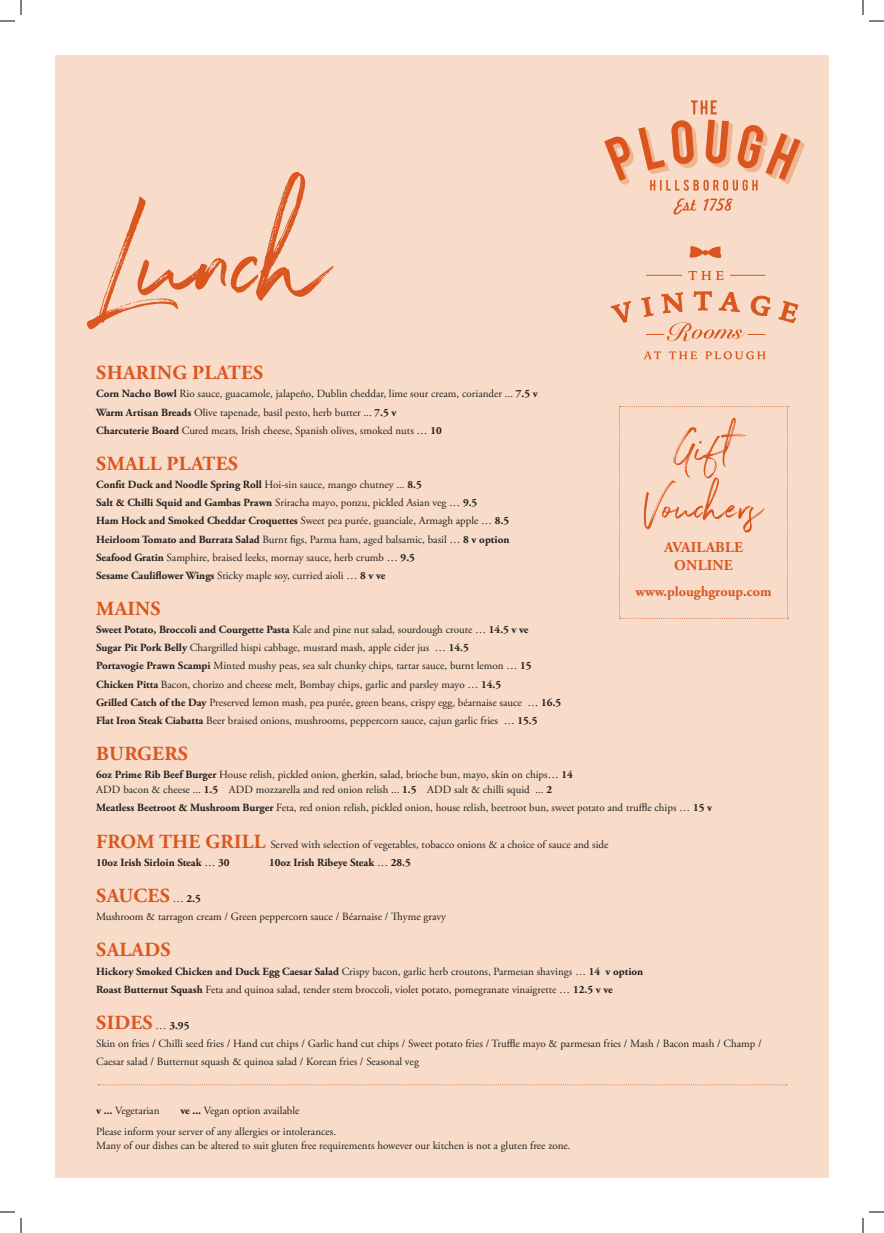
<style>
.page{position:relative;width:884px;height:1233px;background:#fff}
.page>*{position:absolute;margin:0;border:0;box-sizing:border-box;transform-origin:0 0}
.t1{font:700 20px "Adobe Garamond Pro";letter-spacing:.015em;color:#da561e}
.t2{font:700 15px "Adobe Garamond Pro";letter-spacing:.015em;color:#da561e}
.t3{font:700 14.2px "Adobe Garamond Pro";color:#da561e}
.t4{font:11px/18.1px "Adobe Garamond Pro";color:#231f20}
.t5{font:700 11px "Adobe Garamond Pro";color:#231f20}
.s1{font-weight:700}
.s2{font-weight:400}
.s3{font-weight:700;font-size:20px;color:#da561e}
.s4{font-weight:400;font-size:11px;color:#231f20}
.s5{font-size:11px;color:#231f20}
</style>
<div class="page">
<div style="left:55px;top:55px;width:774px;height:1123px;background:#f8dcc9"></div>
<svg style="left:643px;top:351px;width:123px;height:8px"></svg>
<hr style="left:730px;top:275px;width:35px;height:1px;background:#da561e">
<hr style="left:646px;top:275px;width:36px;height:1px;background:#da561e">
<svg style="left:688px;top:271px;width:36px;height:9px"></svg>
<svg style="left:610px;top:291px;width:188px;height:50px"></svg>
<svg style="left:689px;top:246px;width:33px;height:12px"></svg>
<svg style="left:691px;top:100px;width:26px;height:14px"></svg>
<svg style="left:604px;top:120px;width:201px;height:71px"></svg>
<svg style="left:673px;top:198px;width:60px;height:17px"></svg>
<svg style="left:98px;top:1084px;width:689px;height:1px"></svg>
<svg style="left:619px;top:406px;width:169px;height:213px"></svg>
<svg style="left:87px;top:172px;width:246px;height:157px"></svg>
<svg style="left:0;top:1211px;width:15px;height:1px"></svg>
<svg style="left:869px;top:1211px;width:15px;height:1px"></svg>
<svg style="left:0;top:0;width:22px;height:22px"></svg>
<svg style="left:20px;top:1218px;width:2px;height:15px"></svg>
<svg style="left:862px;top:0;width:22px;height:22px"></svg>
<svg style="left:862px;top:1218px;width:2px;height:15px"></svg>
<p class="t1" style="left:96px;top:361px;width:169px">SHARING PLATES</p>
<p class="t4" style="left:96px;top:385px;width:443px"><span class="s1">Corn Nacho Bowl</span> Rio sauce, guacamole, jalapeño, Dublin cheddar, lime sour cream, coriander ... <span class="s1">7.5 v</span></p>
<p class="t4" style="left:96px;top:403px;width:302px"><span class="s1">Warm Artisan Breads</span> Olive tapenade, basil pesto, herb butter ... <span class="s1">7.5 v</span></p>
<p class="t4" style="left:96px;top:421px;width:347px"><span class="s1">Charcuterie Board</span> Cured meats, Irish cheese, Spanish olives, smoked nuts … <span class="s1">10</span></p>
<p class="t1" style="left:96px;top:452px;width:143px">SMALL PLATES</p>
<p class="t5" style="left:96px;top:478px;width:327px">Confit Duck and Noodle Spring Roll <span class="s2">Hoi-sin sauce, mango chutney ...</span> 8.5</p>
<p class="t4" style="left:96px;top:494px;width:383px"><span class="s1">Salt &amp; Chilli Squid and Gambas Prawn</span> Sriracha mayo, ponzu, pickled Asian veg … <span class="s1">9.5</span></p>
<p class="t5" style="left:96px;top:514px;width:415px">Ham Hock and Smoked Cheddar Croquettes <span class="s2">Sweet pea purée, guanciale, Armagh apple …</span> 8.5</p>
<p class="t4" style="left:96px;top:530px;width:415px"><span class="s1">Heirloom Tomato and Burrata Salad</span> Burnt figs, Parma ham, aged balsamic, basil … <span class="s1">8 v option</span></p>
<p class="t4" style="left:96px;top:548px;width:320px"><span class="s1">Seafood Gratin</span> Samphire, braised leeks, mornay sauce, herb crumb … <span class="s1">9.5</span></p>
<p class="t4" style="left:96px;top:566px;width:291px"><span class="s1">Sesame Cauliflower Wings</span> Sticky maple soy, curried aioli … <span class="s1">8 v ve</span></p>
<p class="t1" style="left:96px;top:597px;width:66px">MAINS</p>
<p class="t5" style="left:96px;top:623px;width:434px">Sweet Potato, Broccoli and Courgette Pasta <span class="s2">Kale and pine nut salad, sourdough croute …</span> 14.5 v ve</p>
<p class="t4" style="left:96px;top:639px;width:374px"><span class="s1">Sugar Pit Pork Belly</span> Chargrilled hispi cabbage, mustard mash, apple cider jus … <span class="s1">14.5</span></p>
<p class="t4" style="left:96px;top:657px;width:437px"><span class="s1">Portavogie Prawn Scampi</span> Minted mushy peas, sea salt chunky chips, tartar sauce, burnt lemon … <span class="s1">15</span></p>
<p class="t4" style="left:96px;top:675px;width:407px"><span class="s1">Chicken Pitta</span> Bacon, chorizo and cheese melt, Bombay chips, garlic and parsley mayo … <span class="s1">14.5</span></p>
<p class="t4" style="left:96px;top:693px;width:467px"><span class="s1">Grilled Catch of the Day</span> Preserved lemon mash, pea purée, green beans, crispy egg, béarnaise sauce … <span class="s1">16.5</span></p>
<p class="t4" style="left:96px;top:711px;width:443px"><span class="s1">Flat Iron Steak Ciabatta</span> Beer braised onions, mushrooms, peppercorn sauce, cajun garlic fries … <span class="s1">15.5</span></p>
<p class="t1" style="left:96px;top:742px;width:93px">BURGERS</p>
<p class="t4" style="left:96px;top:766px;width:478px"><span class="s1">6oz Prime Rib Beef Burger</span> House relish, pickled onion, gherkin, salad, brioche bun, mayo, skin on chips… <span class="s1">14</span></p>
<p class="t4" style="left:96px;top:781px;width:457px">ADD bacon &amp; cheese ... <span class="s1">1.5</span> ADD mozzarella and red onion relish ... <span class="s1">1.5</span> ADD salt &amp; chilli squid ... <span class="s1">2</span></p>
<p class="t4" style="left:96px;top:799px;width:617px"><span class="s1">Meatless Beetroot &amp; Mushroom Burger</span> Feta, red onion relish, pickled onion, house relish, beetroot bun, sweet potato and truffle chips … <span class="s1">15 v</span></p>
<p class="t4" style="left:96px;top:835px;width:514px"><span class="s3">FROM THE GRILL</span> Served with selection of vegetables, tobacco onions &amp; a choice of sauce and side</p>
<p class="t5" style="left:96px;top:856px;width:135px">10oz Irish Sirloin Steak <span class="s2">…</span> 30</p>
<p class="t5" style="left:269px;top:856px;width:143px">10oz Irish Ribeye Steak <span class="s2">…</span> 28.5</p>
<p class="t1" style="left:96px;top:884px;width:106px">SAUCES <span class="s4">…</span> <span class="s5">2.5</span></p>
<p class="t4" style="left:96px;top:908px;width:351px">Mushroom &amp; tarragon cream / Green peppercorn sauce / Béarnaise / Thyme gravy</p>
<p class="t1" style="left:96px;top:938px;width:76px">SALADS</p>
<p class="t5" style="left:96px;top:964px;width:549px">Hickory Smoked Chicken and Duck Egg Caesar Salad <span class="s2">Crispy bacon, garlic herb croutons, Parmesan shavings …</span> 14 v option</p>
<p class="t4" style="left:96px;top:980px;width:518px"><span class="s1">Roast Butternut Squash</span> Feta and quinoa salad, tender stem broccoli, violet potato, pomegranate vinaigrette … <span class="s1">12.5 v ve</span></p>
<p class="t1" style="left:96px;top:1011px;width:95px">SIDES <span class="s4">…</span> <span class="s5">3.95</span></p>
<p class="t4" style="left:96px;top:1035px;width:667px">Skin on fries / Chilli seed fries / Hand cut chips / Garlic hand cut chips / Sweet potato fries / Truffle mayo &amp; parmesan fries / Mash / Bacon mash / Champ /<br>Caesar salad / Butternut squash &amp; quinoa salad / Korean fries / Seasonal veg</p>
<p class="t2" style="left:664px;top:538px;width:80px">AVAILABLE</p>
<p class="t2" style="left:674px;top:556px;width:60px">ONLINE</p>
<p class="t3" style="left:635px;top:583px;width:138px">www.ploughgroup.com</p>
<p class="t4" style="left:96px;top:1102px;width:65px"><span class="s1">v ...</span> Vegetarian</p>
<p class="t4" style="left:181px;top:1102px;width:120px"><span class="s1">ve ...</span> Vegan option available</p>
<p class="t4" style="left:96px;top:1122px;width:242px">Please inform your server of any allergies or intolerances.</p>
<p class="t4" style="left:96px;top:1136px;width:476px">Many of our dishes can be altered to suit gluten free requirements however our kitchen is not a gluten free zone.</p>
</div>
